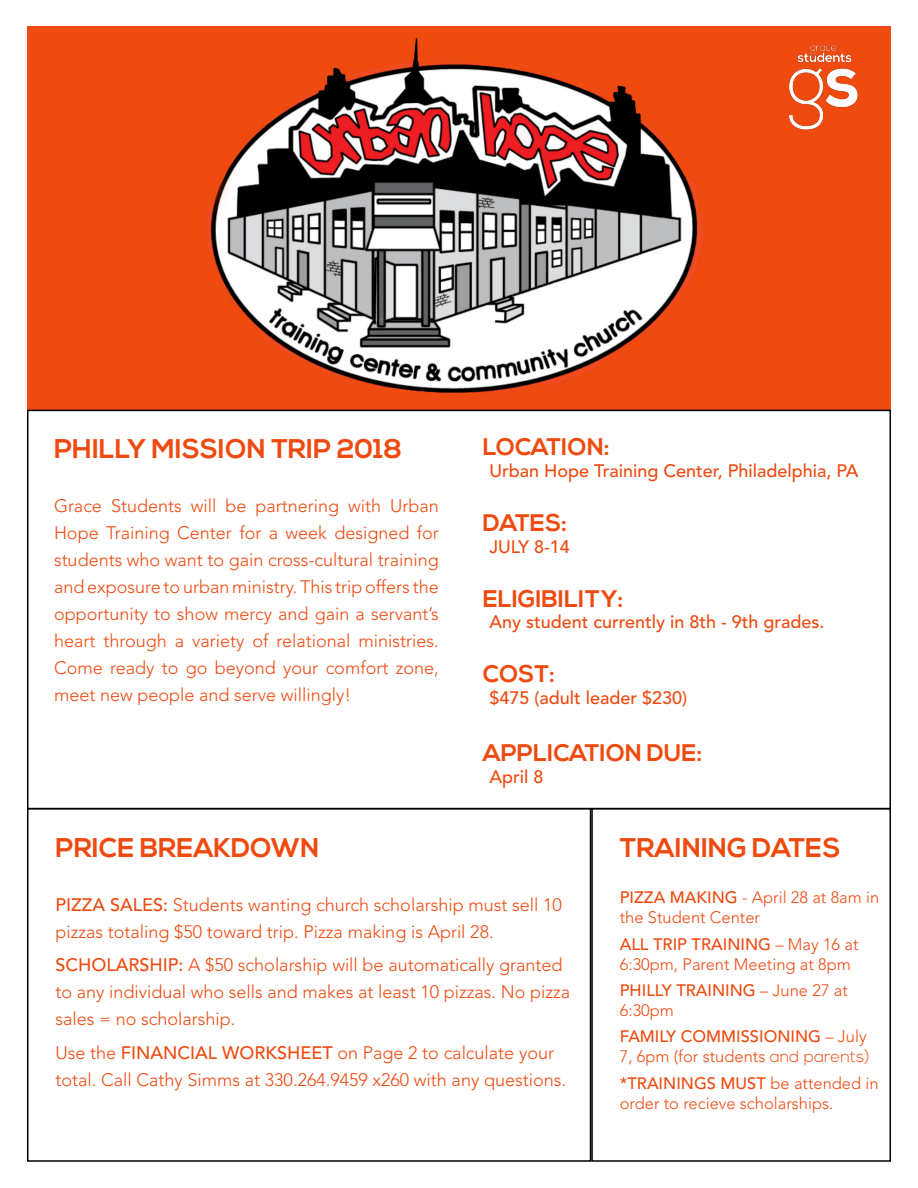
<style>
.page{position:relative;width:918px;height:1188px;background:#fff}
.page>*{position:absolute;margin:0;border:0;box-sizing:border-box;transform-origin:0 0}
.t1{font:700 27px "Nexa";color:#ef4a10}
.t2{font:700 24px "Nexa";color:#ef4a10}
.t3{font:300 18px/27px "Avenir";color:#ef4a10}
.t4{font:500 18px "Avenir";color:#ef4a10}
.t5{font:300 16.5px/19.8px "Avenir";color:#ef4a10}
.s1{font-weight:500}
.s2{font-family:"Nexa"}
</style>
<div class="page">
<img style="left:27px;top:27px;width:864px;height:383px">
<div style="left:27px;top:808px;width:564px;height:354px;border:2px solid #000"></div>
<div style="left:591px;top:808px;width:300px;height:354px;border:2px solid #000"></div>
<img style="left:780px;top:40px;width:84px;height:96px">
<h1 class="t1" style="left:54px;top:433px;width:350px">PHILLY MISSION TRIP 2018</h1>
<p class="t3" style="left:54px;top:492px;width:386px;text-align:justify">Grace Students will be partnering with Urban Hope Training Center for a week designed for students who want to gain cross-cultural training and exposure to urban ministry. This trip offers the opportunity to show mercy and gain a servant’s heart through a variety of relational ministries.<br>Come ready to go beyond your comfort zone, meet new people and serve willingly!</p>
<h2 class="t2" style="left:483px;top:433px;width:128px">LOCATION:</h2>
<p class="t4" style="left:490px;top:460px;width:371px">Urban Hope Training Center, Philadelphia, PA</p>
<h2 class="t2" style="left:483px;top:509px;width:86px">DATES:</h2>
<p class="t4" style="left:490px;top:536px;width:82px">JULY 8-14</p>
<h2 class="t2" style="left:483px;top:584px;width:142px">ELIGIBILITY:</h2>
<p class="t4" style="left:490px;top:612px;width:337px">Any student currently in 8th - 9th grades.</p>
<h2 class="t2" style="left:483px;top:660px;width:74px">COST:</h2>
<p class="t4" style="left:490px;top:687px;width:199px">$475 (adult leader $230)</p>
<h2 class="t2" style="left:483px;top:739px;width:221px">APPLICATION DUE:</h2>
<p class="t4" style="left:490px;top:766px;width:55px">April 8</p>
<h1 class="t1" style="left:56px;top:832px;width:266px">PRICE BREAKDOWN</h1>
<p class="t3" style="left:56px;top:891px;width:508px"><span class="s1">PIZZA SALES:</span> Students wanting church scholarship must sell 10 pizzas totaling $50 toward trip. Pizza making is April 28.</p>
<p class="t3" style="left:56px;top:952px;width:516px"><span class="s1">SCHOLARSHIP:</span> A $50 scholarship will be automatically granted to any individual who sells and makes at least 10 pizzas. No pizza sales = no scholarship.</p>
<p class="t3" style="left:56px;top:1040px;width:512px">Use the <span class="s1">FINANCIAL WORKSHEET</span> on Page 2 to calculate your total. Call Cathy Simms at 330.264.9459 x260 with any questions.</p>
<h1 class="t1" style="left:620px;top:832px;width:222px">TRAINING DATES</h1>
<p class="t5" style="left:620px;top:888px;width:261px"><span class="s1">PIZZA MAKING</span> - April 28 at 8am in the Student Center</p>
<p class="t5" style="left:620px;top:934px;width:240px"><span class="s1">ALL TRIP TRAINING</span> – May 16 at<br>6:30pm, Parent Meeting at 8pm</p>
<p class="t5" style="left:620px;top:981px;width:230px"><span class="s1">PHILLY TRAINING</span> – June 27 at<br>6:30pm</p>
<p class="t5" style="left:620px;top:1027px;width:252px"><span class="s1">FAMILY COMMISSIONING</span> – July<br>7, 6pm (for students <span class="s2">and parents)</span></p>
<p class="t5" style="left:620px;top:1073px;width:260px"><span class="s1">*TRAININGS MUST</span> be attended in order to recieve scholarships.</p>
</div>
